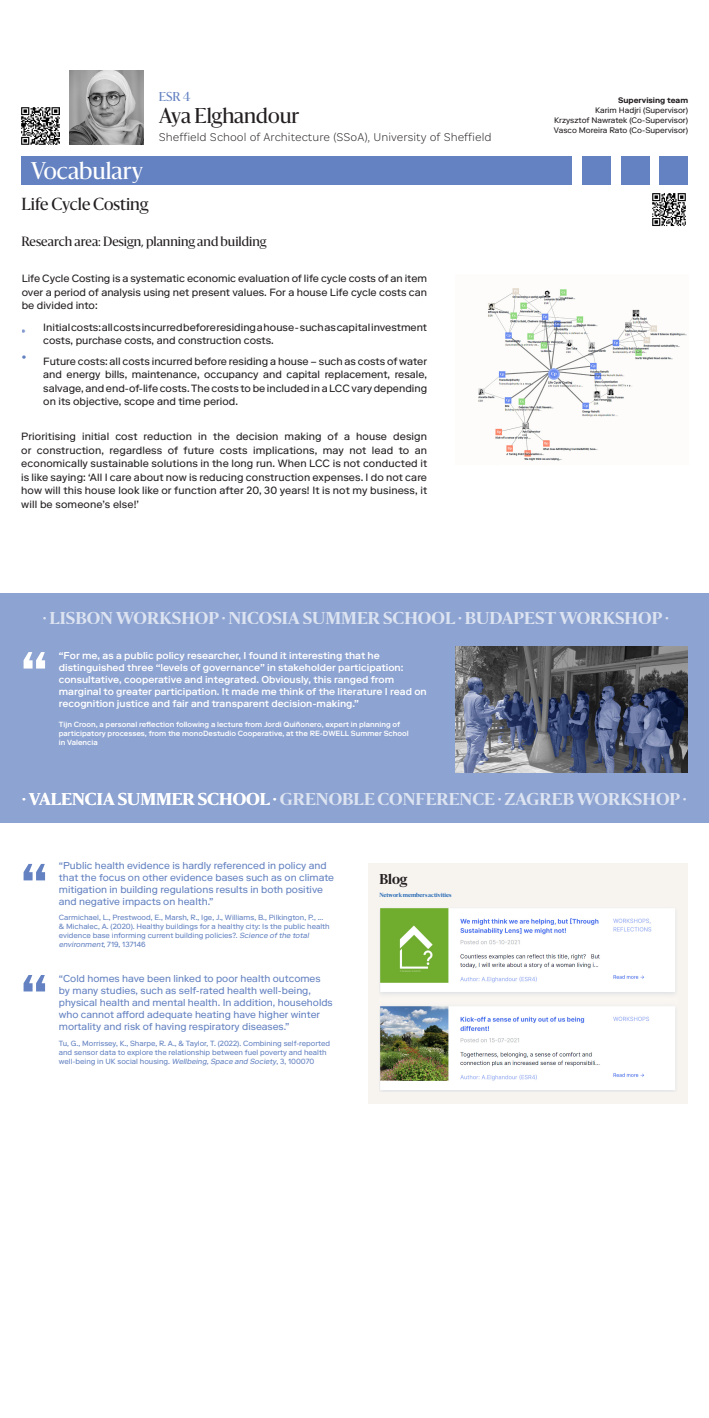
<style>
.page{position:relative;width:709px;height:1418px;background:#fff}
.page>*{position:absolute;margin:0;border:0;box-sizing:border-box;transform-origin:0 0}
.Cometres_blaves{font:700 50px "Riforma LL";color:#6482c1}
.Cometes_blanques{font:700 50px "Riforma LL";color:#fff}
.t1{font:22.5px "Sanomat";color:#fff}
.t2{font:20px "Sanomat";color:#231f20}
.t3{font:18px/26.6px "Associate Sans";color:#6482c1}
.t4{font:16.25px "Sanomat";letter-spacing:-.005em;color:#231f20}
.t5{font:700 16px "Sanomat";color:#fff;scale:1.08 1}
.t6{font:700 13.3px "Sanomat";color:#231f20}
.t7{font:12.5px "Sanomat";color:#231f20}
.t8{font:200 12px "Associate Sans";color:#231f20}
.t9{font:12px "Sanomat";color:#6482c1}
.Text_esrs{font:10.5px/13.5px "Riforma LL";color:#231f20;text-align:justify}
.Destacat_inferior{font:10px/12px "Riforma LL";color:#6482c1}
.Destacar_blanc{font:500 10px/12px "Riforma LL";color:#fff}
.t10{font:8px "Riforma LL";color:#231f20}
.t11{font:700 8px "Riforma LL";color:#231f20}
.autor_destacat_blau{font:7.5px/9px "Riforma LL";color:#6482c1}
.Autor_destacat_blanc{font:500 7.5px/9px "Riforma LL";color:#fff}
.t12{font:700 5.55px "Sanomat";color:#2a6cb5}
.s1{font-style:italic}
</style>
<div class="page">
<div style="left:0;top:593px;width:709px;height:229px;background:#8da3d1"></div>
<div style="left:22px;top:156px;width:550px;height:29px;background:#6482c1"></div>
<div style="left:620px;top:156px;width:29px;height:29px;background:#6482c1"></div>
<div style="left:582px;top:156px;width:28px;height:29px;background:#6482c1"></div>
<div style="left:659px;top:156px;width:29px;height:29px;background:#6482c1"></div>
<img style="left:70px;top:71px;width:74px;height:74px">
<img style="left:22px;top:107px;width:37px;height:38px">
<img style="left:478px;top:288px;width:209px;height:173px">
<div style="left:369px;top:862px;width:318px;height:241px;background:#f7f4f0"></div>
<img style="left:380px;top:908px;width:295px;height:183px">
<img style="left:652px;top:193px;width:34px;height:34px">
<img style="left:455px;top:646px;width:232px;height:126px">
<p class="t9" style="left:159px;top:88px;width:33px">ESR 4</p>
<p class="t2" style="left:159px;top:101px;width:142px">Aya Elghandour</p>
<p class="t1" style="left:31px;top:155px;width:114px">Vocabulary</p>
<p class="t4" style="left:21px;top:192px;width:128px">Life Cycle Costing</p>
<p class="t8" style="left:159px;top:130px;width:334px">Sheffield School of Architecture (SSoA), University of Sheffield</p>
<p class="t7" style="left:21px;top:232px;width:246px">Research area: Design, planning and building</p>
<p class="Text_esrs" style="left:22px;top:272px;width:407px">Life Cycle Costing is a systematic economic evaluation of life cycle costs of an item over a period of analysis using net present values. For a house Life cycle costs can be divided into:</p>
<h3 class="t3" style="left:22px;top:317px;width:6px">• •</h3>
<p class="Text_esrs" style="left:43px;top:320px;width:385px">Initial costs: all costs incurred before residing a house - such as capital investment costs, purchase costs, and construction costs.</p>
<p class="Text_esrs" style="left:43px;top:354px;width:385px">Future costs: all costs incurred before residing a house – such as costs of water and energy bills, maintenance, occupancy and capital replacement, resale, salvage, and end-of-life costs. The costs to be included in a LCC vary depending on its objective, scope and time period.</p>
<p class="Text_esrs" style="left:21px;top:429px;width:407px">Prioritising initial cost reduction in the decision making of a house design or construction, regardless of future costs implications, may not lead to an economically sustainable solutions in the long run. When LCC is not conducted it is like saying: ‘All I care about now is reducing construction expenses. I do not care how will this house look like or function after 20, 30 years! It is not my business, it will be someone’s else!’</p>
<p class="t11" style="left:618px;top:95px;width:71px">Supervising team</p>
<p class="t10" style="left:595px;top:105px;width:94px">Karim Hadjri (Supervisor)</p>
<p class="t10" style="left:554px;top:115px;width:135px">Krzysztof Nawratek (Co-Supervisor)</p>
<p class="t10" style="left:554px;top:125px;width:136px">Vasco Moreira Rato (Co-Supervisor)</p>
<h3 class="t5" style="left:43px;top:605px;width:581px">· LISBON WORKSHOP · NICOSIA SUMMER SCHOOL · BUDAPEST WORKSHOP ·</h3>
<p class="Cometes_blanques" style="left:21px;top:637px;width:28px">“</p>
<p class="Destacar_blanc" style="left:59px;top:649px;width:369px">“For me, as a public policy researcher, I found it interesting that he distinguished three “levels of governance” in stakeholder participation: consultative, cooperative and integrated. Obviously, this ranged from marginal to greater participation. It made me think of the literature I read on recognition justice and fair and transparent decision-making.”</p>
<p class="Autor_destacat_blanc" style="left:59px;top:720px;width:351px">Tijn Croon, a personal reflection following a lecture from Jordi Quiñonero, expert in planning of participatory processes, from the monoDestudio Cooperative, at the RE-DWELL Summer School in Valencia</p>
<h3 class="t5" style="left:22px;top:787px;width:617px">· VALENCIA SUMMER SCHOOL · GRENOBLE CONFERENCE · ZAGREB WORKSHOP ·</h3>
<p class="Cometres_blaves" style="left:21px;top:849px;width:28px">“</p>
<p class="Cometres_blaves" style="left:21px;top:960px;width:28px">“</p>
<p class="Destacat_inferior" style="left:59px;top:859px;width:277px">“Public health evidence is hardly referenced in policy and that the focus on other evidence bases such as on climate mitigation in building regulations results in both positive</p>
<p class="Destacat_inferior" style="left:59px;top:895px;width:156px">and negative impacts on health.”</p>
<p class="autor_destacat_blau" style="left:59px;top:913px;width:272px">Carmichael, L., Prestwood, E., Marsh, R., Ige, J., Williams, B., Pilkington, P., ... &amp; Michalec, A. (2020). Healthy buildings for a healthy city: Is the public health evidence base informing current building policies?. <span class="s1">Science ofthe total environment</span>, 7 1 9 , 1 3 7 1 4 6</p>
<p class="Destacat_inferior" style="left:59px;top:972px;width:275px">“Cold homes have been linked to poor health outcomes by many studies, such as self-rated health well-being, physical health and mental health. In addition, households who cannot afford adequate heating have higher winter mortality and risk of having respiratory diseases.”</p>
<p class="autor_destacat_blau" style="left:59px;top:1038px;width:273px">Tu, G., Morrissey, K., Sharpe, R. A., &amp; Taylor, T. (2022). Combining self-reported and sensor data to explore the relationship between fuel poverty and health well-being in UK social housing. <span class="s1">Wellbeing,Space and Society</span>, 3, 100070</p>
<p class="t6" style="left:379px;top:869px;width:30px">Blog</p>
<p class="t12" style="left:379px;top:890px;width:74px">Network members activities</p>
</div>
